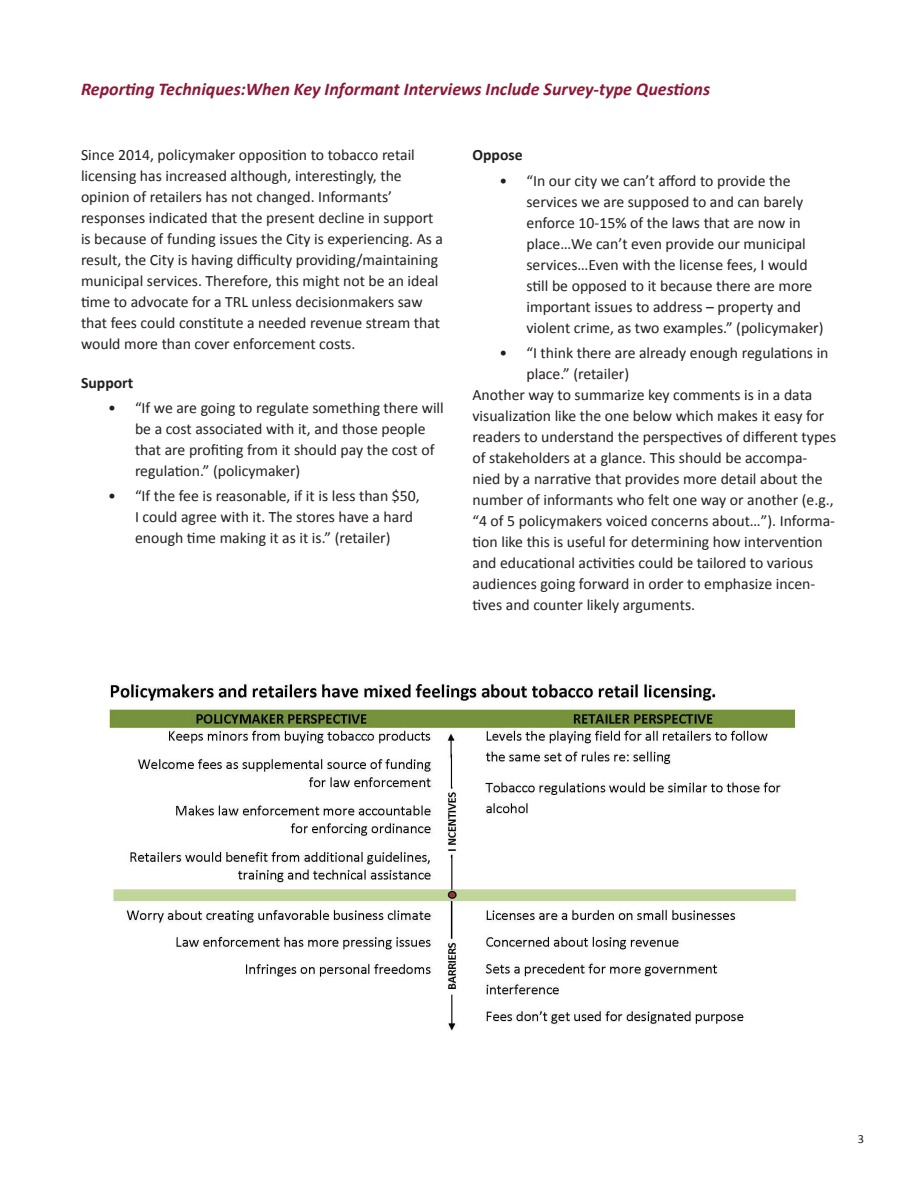
<style>
.page{position:relative;width:918px;height:1188px;background:#fff}
.page>*{position:absolute;margin:0;border:0;box-sizing:border-box;transform-origin:0 0}
.Head_continued{font:italic 700 18px "Calibri";color:#8e1737}
.Body_text{font:15.75px/21px "Calibri";color:#231f20}
.Heading_4{font:700 15.75px "Calibri";color:#231f20}
.t1{font:12.45px "Calibri";color:#231f20}
</style>
<div class="page">
<img style="left:107px;top:684px;width:693px;height:347px">
<p class="Head_continued" style="left:81px;top:77px;width:631px">Reporting Techniques:When Key Informant Interviews Include Survey-type Questions</p>
<p class="Body_text" style="left:81px;top:144px;width:364px">Since 2014, policymaker opposition to tobacco retail licensing has increased although, interestingly, the opinion of retailers has not changed. Informants’ responses indicated that the present decline in support is because of funding issues the City is experiencing. As a result, the City is having difficulty providing/maintaining municipal services. Therefore, this might not be an ideal time to advocate for a TRL unless decisionmakers saw that fees could constitute a needed revenue stream that would more than cover enforcement costs.</p>
<p class="Heading_4" style="left:81px;top:373px;width:54px">Support</p>
<p class="Body_text" style="left:135px;top:396px;width:310px;text-indent:-27px">• “If we are going to regulate something there will be a cost associated with it, and those people that are profiting from it should pay the cost of regulation.” (policymaker)</p>
<p class="Body_text" style="left:135px;top:485px;width:286px;text-indent:-27px">• “If the fee is reasonable, if it is less than $50,<br>I could agree with it. The stores have a hard enough time making it as it is.” (retailer)</p>
<p class="Heading_4" style="left:472px;top:145px;width:52px">Oppose</p>
<p class="Body_text" style="left:526px;top:169px;width:299px;text-indent:-27px">• “In our city we can’t afford to provide the services we are supposed to and can barely enforce 10-15% of the laws that are now in place…We can’t even provide our municipal services…Even with the license fees, I would still be opposed to it because there are more important issues to address – property and violent crime, as two examples.” (policymaker)</p>
<p class="Body_text" style="left:526px;top:341px;width:304px;text-indent:-27px">• “I think there are already enough regulations in place.” (retailer)</p>
<p class="Body_text" style="left:472px;top:383px;width:365px">Another way to summarize key comments is in a data visualization like the one below which makes it easy for readers to understand the perspectives of different types of stakeholders at a glance. This should be accompa&shy;nied by a narrative that provides more detail about the number of informants who felt one way or another (e.g., “4 of 5 policymakers voiced concerns about…”). Informa&shy;tion like this is useful for determining how intervention and educational activities could be tailored to various audiences going forward in order to emphasize incen&shy;tives and counter likely arguments.</p>
<p class="t1" style="left:858px;top:1131px;width:8px">3</p>
</div>
